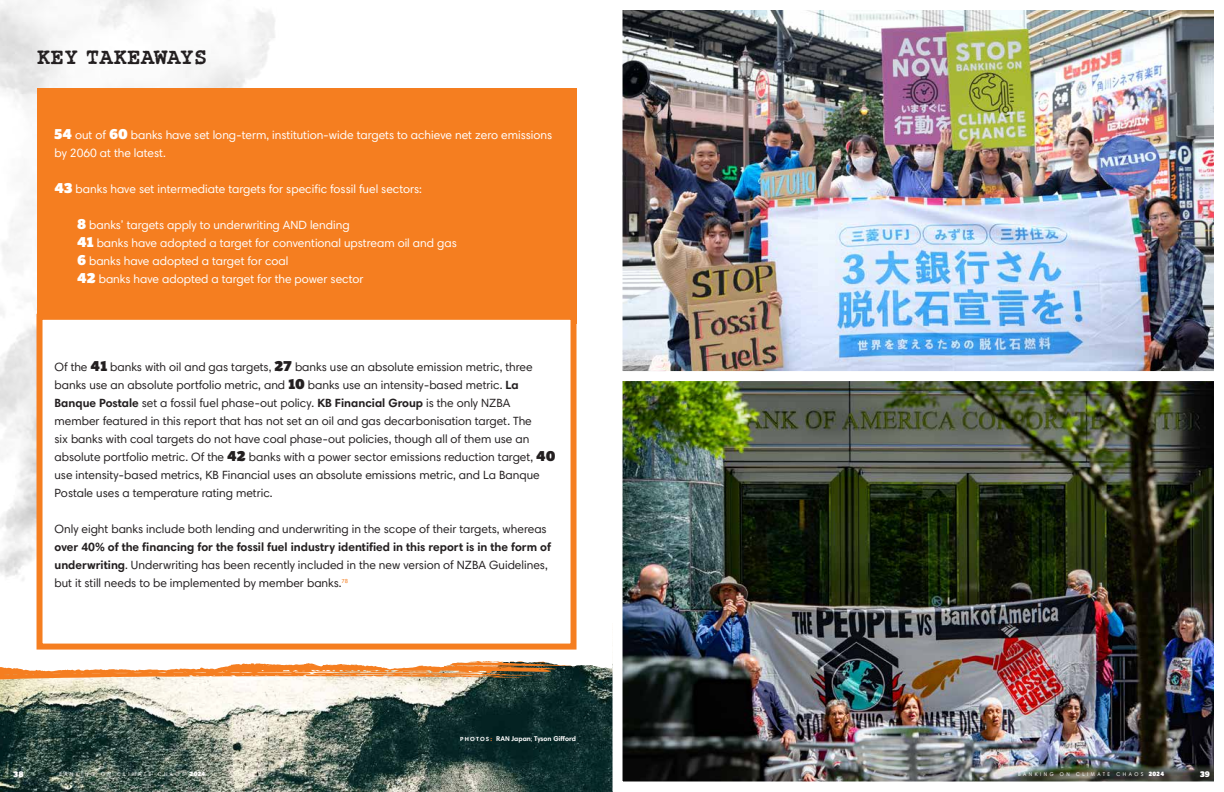
<style>
.page{position:relative;width:1224px;height:792px;background:#fff}
.page>*{position:absolute;margin:0;border:0;box-sizing:border-box;transform-origin:0 0}
.t1{font:700 23px "Rough Typewriter";color:#231f20}
.t2{font:12px/18px "Harmonia Sans Std";color:#231f20}
.t3{font:12px/18px "Harmonia Sans Std";color:#fff}
.t4{font:8px "Plume Ad";color:#fff}
.t5{font:700 7px "Harmonia Sans Std";color:#fff}
.t6{font:5.5px "Harmonia Sans Std";letter-spacing:.5em;color:#fff;scale:.91 1}
.s1{font-family:"Plume Ad";font-size:14px}
.s2{font-weight:700}
.s3{font-family:"Plume Ad";font-size:6.1px}
.s4{font-size:6px}
.s5{font-size:6px;color:#f57e20}
.s6{font-weight:400}
</style>
<div class="page">
<img style="left:0;top:0;width:275px;height:613px">
<img style="left:0;top:681px;width:613px;height:111px">
<svg style="left:0;top:613px;width:613px;height:68px"></svg>
<div style="left:37px;top:88px;width:540px;height:235px;background:#f57e20"></div>
<div style="left:37px;top:314px;width:540px;height:336px;background:#fff;border:6px solid #f57e20"></div>
<img style="left:624px;top:381px;width:589px;height:400px">
<div style="left:613px;top:368px;width:611px;height:424px;border:10px solid #fff"></div>
<img style="left:624px;top:11px;width:589px;height:359px">
<div style="left:613px;top:0;width:611px;height:381px;border:10px solid #fff"></div>
<h1 class="t1" style="left:37px;top:43px;width:173px">KEY TAKEAWAYS</h1>
<p class="t3" style="left:55px;top:126px;width:499px"><span class="s1">54</span> out of <span class="s1">60</span> banks have set long-term, institution-wide targets to achieve net zero emissions by 2060 at the latest.</p>
<p class="t3" style="left:55px;top:180px;width:369px"><span class="s1">43</span> banks have set intermediate targets for specific fossil fuel sectors:</p>
<p class="t3" style="left:77px;top:216px;width:381px"><span class="s1">8</span> banks’ targets apply to underwriting AND lending<br><span class="s1">41</span> banks have adopted a target for conventional upstream oil and gas <span class="s1">6</span> banks have adopted a target for coal<br><span class="s1">42</span> banks have adopted a target for the power sector</p>
<p class="t2" style="left:55px;top:358px;width:503px">Of the <span class="s1">41</span> banks with oil and gas targets, <span class="s1">27</span> banks use an absolute emission metric, three banks use an absolute portfolio metric, and <span class="s1">10</span> banks use an intensity-based metric. <span class="s2">La Banque Postale</span> set a fossil fuel phase-out policy. <span class="s2">KB Financial Group</span> is the only NZBA member featured in this report that has not set an oil and gas decarbonisation target. The<br>six banks with coal targets do not have coal phase-out policies, though all of them use an absolute portfolio metric. Of the <span class="s1">42</span> banks with a power sector emissions reduction target, <span class="s1">40 </span>use intensity-based metrics, KB Financial uses an absolute emissions metric, and La Banque Postale uses a temperature rating metric.</p>
<p class="t2" style="left:55px;top:520px;width:494px">Only eight banks include both lending and underwriting in the scope of their targets, whereas</p>
<p class="t2" style="left:55px;top:538px;width:498px"><span class="s2">over 40% of the financing for the fossil fuel industry identified in this report is in the form of underwriting</span>. Underwriting has been recently included in the new version of NZBA Guidelines, but it still needs to be implemented by member banks.<sup>78</sup></p>
<p class="t4" style="left:14px;top:769px;width:12px">38</p>
<p class="t6" style="left:59px;top:771px;width:162px">BANKING ON CLIMATE CHAOS <span class="s3">2024</span></p>
<p class="t5" style="left:460px;top:734px;width:117px"><span class="s4">P H O T O S</span> <span class="s5">:</span> RAN Japan<span class="s6">;</span> Tyson Gifford</p>
<p class="t6" style="left:1018px;top:771px;width:162px">BANKING ON CLIMATE CHAOS <span class="s3">2024</span></p>
<p class="t4" style="left:1200px;top:769px;width:11px">39</p>
</div>
